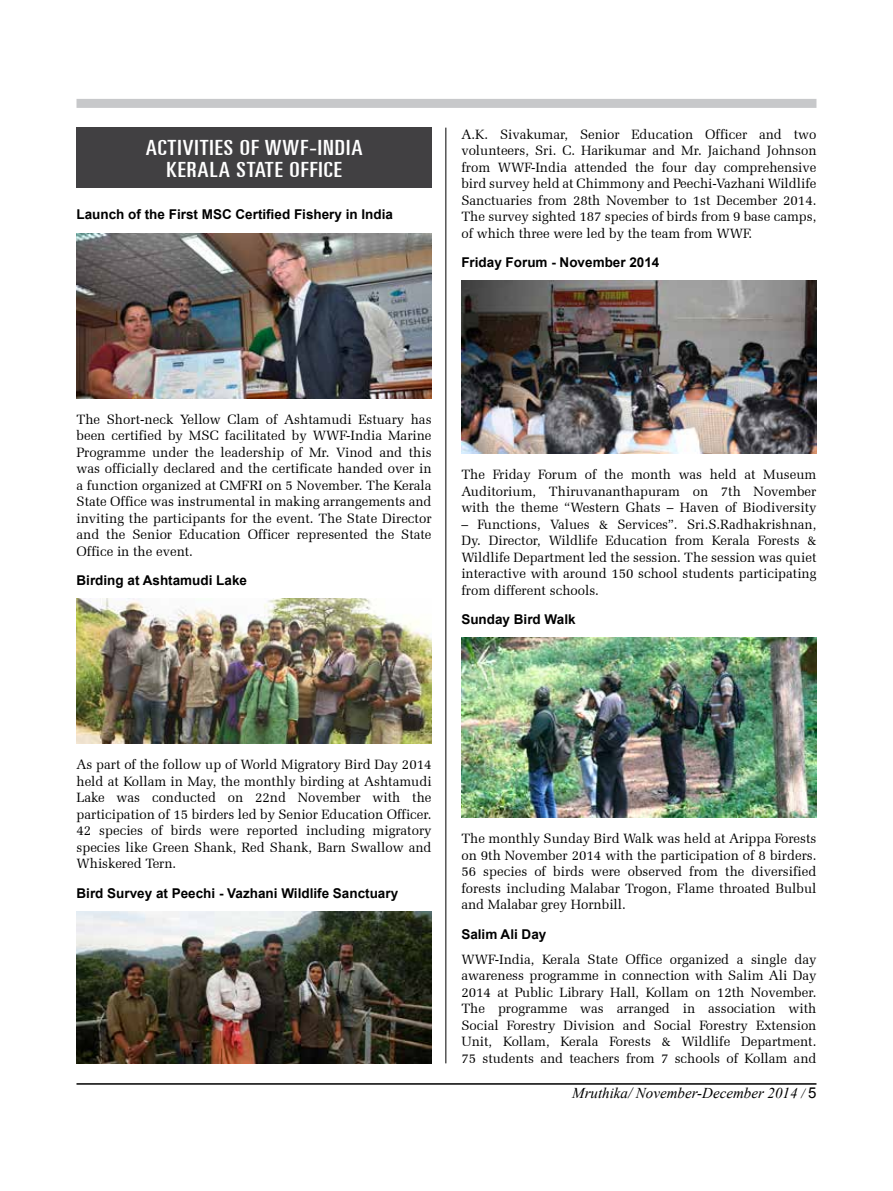
<style>
.page{position:relative;width:893px;height:1191px;background:#fff}
.page>*{position:absolute;margin:0;border:0;box-sizing:border-box;transform-origin:0 0}
.t1{font:ultra-condensed 21px/22.2px "Univers LT";letter-spacing:.04em;color:#fff;text-align:center;scale:1.2 1}
.t2{font:italic 15px "Times New Roman";color:#000}
.t3{font:13.5px/16.5px "Zapf Elliptical 711 BT";color:#000;text-align:justify}
.t4{font:700 13.5px "Arial";color:#000}
.s1{font-size:13.5px}
.s2{font-family:"Arial";font-style:normal}
</style>
<div class="page">
<hr style="left:76px;top:1083px;width:740px;height:1px;background:#000">
<div style="left:76px;top:99px;width:740px;height:9px;background:#c7c8ca"></div>
<img style="left:76px;top:233px;width:356px;height:166px">
<img style="left:76px;top:599px;width:356px;height:145px">
<img style="left:76px;top:911px;width:356px;height:152px">
<div style="left:76px;top:128px;width:356px;height:60px;background:#414042"></div>
<img style="left:461px;top:281px;width:355px;height:172px">
<img style="left:461px;top:638px;width:355px;height:179px">
<hr style="left:446px;top:128px;width:1px;height:935px;background:#000">
<h1 class="t1" style="left:146px;top:136px;width:182px">ACTIVITIES OF WWF-INDIA<br>KERALA STATE OFFICE</h1>
<p class="t3" style="left:461px;top:126px;width:357px">A.K. Sivakumar, Senior Education Officer and two volunteers, Sri. C. Harikumar and Mr. Jaichand Johnson from WWF-India attended the four day comprehensive bird survey held at Chimmony and Peechi-Vazhani Wildlife Sanctuaries from 28th November to 1st December 2014.<br>The survey sighted 187 species of birds from 9 base camps, of which three were led by the team from WWF.</p>
<p class="t4" style="left:461px;top:253px;width:200px">Friday Forum - November 2014</p>
<p class="t4" style="left:76px;top:206px;width:318px">Launch of the First MSC Certified Fishery in India</p>
<p class="t3" style="left:76px;top:411px;width:357px">The Short-neck Yellow Clam of Ashtamudi Estuary has been certified by MSC facilitated by WWF-India Marine Programme under the leadership of Mr. Vinod and this was officially declared and the certificate handed over in a function organized at CMFRI on 5 November. The Kerala State Office was instrumental in making arrangements and inviting the participants for the event. The State Director and the Senior Education Officer represented the State Office in the event.</p>
<p class="t4" style="left:76px;top:571px;width:172px">Birding at Ashtamudi Lake</p>
<p class="t3" style="left:461px;top:466px;width:357px">The Friday Forum of the month was held at Museum Auditorium, Thiruvananthapuram on 7th November with the theme “Western Ghats – Haven of Biodiversity</p>
<p class="t3" style="left:461px;top:516px;width:357px">– Functions, Values &amp; Services”. Sri.S.Radhakrishnan, Dy. Director, Wildlife Education from Kerala Forests &amp; Wildlife Department led the session. The session was quiet interactive with around 150 school students participating from different schools.</p>
<p class="t4" style="left:461px;top:610px;width:116px">Sunday Bird Walk</p>
<p class="t3" style="left:76px;top:756px;width:357px">As part of the follow up of World Migratory Bird Day 2014 held at Kollam in May, the monthly birding at Ashtamudi Lake was conducted on 22nd November with the participation of 15 birders led by Senior Education Officer.<br>42 species of birds were reported including migratory species like Green Shank, Red Shank, Barn Swallow and Whiskered Tern.</p>
<p class="t4" style="left:76px;top:884px;width:323px">Bird Survey at Peechi - Vazhani Wildlife Sanctuary</p>
<p class="t3" style="left:461px;top:830px;width:357px">The monthly Sunday Bird Walk was held at Arippa Forests on 9th November 2014 with the participation of 8 birders.<br>56 species of birds were observed from the diversified forests including Malabar Trogon, Flame throated Bulbul and Malabar grey Hornbill.</p>
<p class="t4" style="left:461px;top:925px;width:87px">Salim Ali Day</p>
<p class="t3" style="left:461px;top:950px;width:357px">WWF-India, Kerala State Office organized a single day awareness programme in connection with Salim Ali Day 2014 at Public Library Hall, Kollam on 12th November.<br>The programme was arranged in association with Social Forestry Division and Social Forestry Extension Unit, Kollam, Kerala Forests &amp; Wildlife Department.<br>75 students and teachers from 7 schools of Kollam and</p>
<p class="t2" style="left:572px;top:1083px;width:246px">Mruthika/ November-December 2014 <span class="s1">/</span> <span class="s2">5</span></p>
</div>
